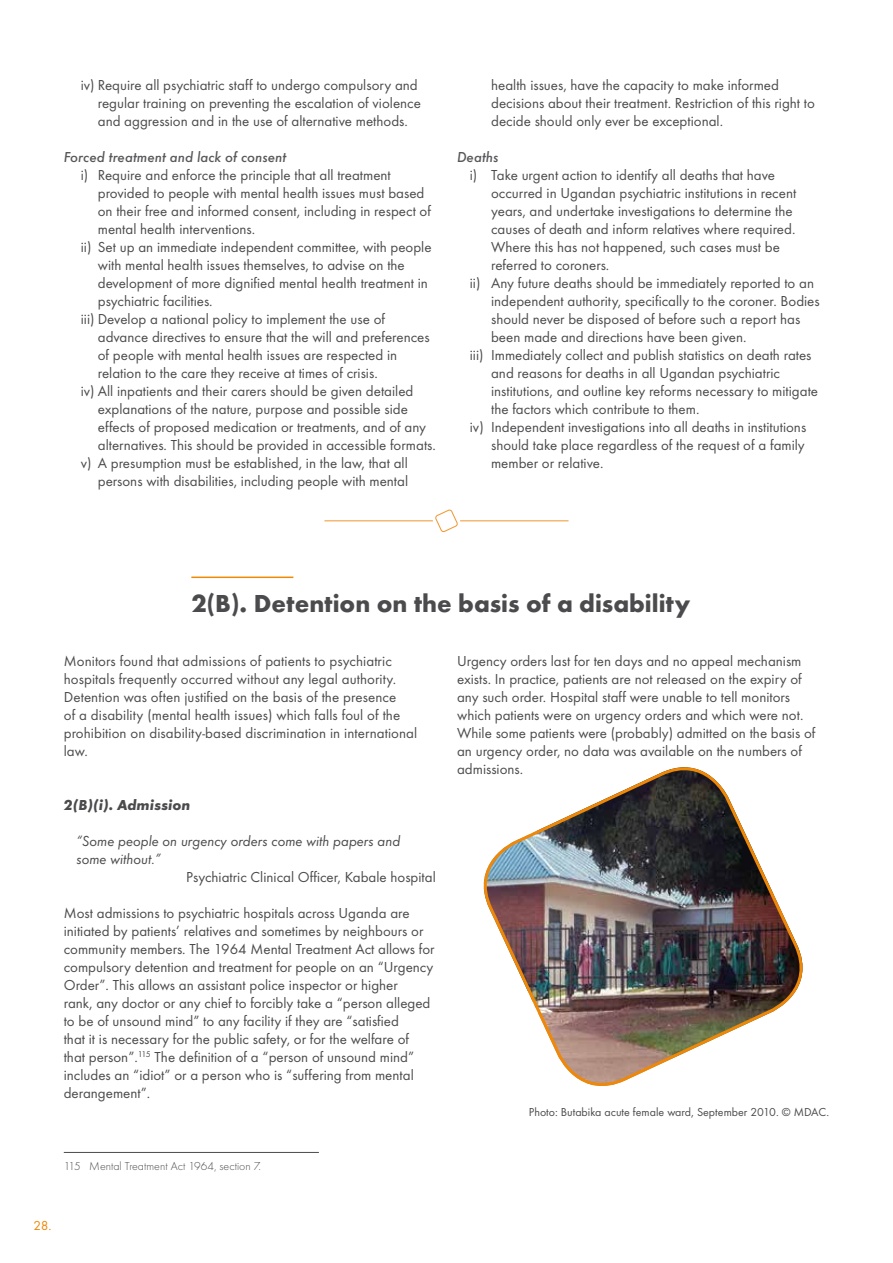
<style>
.page{position:relative;width:893px;height:1263px;background:#fff}
.page>*{position:absolute;margin:0;border:0;box-sizing:border-box;transform-origin:0 0}
.t1{font:700 25.5px "Futura TOT";color:#4b4b4d}
.t2{font:15px/18px "Futura TOT";color:#4b4b4d}
.t3{font:15px/18px "Futura TOT Book Obli";color:#4b4b4d}
.t4{font:15px "Futura TOT Medi Obli";color:#58585a}
.t5{font:15px "Futura TOT Bold Obli";color:#4b4b4d}
.t6{font:13.5px "Futura TOT";color:#ee8806}
.t7{font:12px "Futura TOT";color:#4b4b4d}
.t8{font:12px "Futura TOT Ligh";color:#4b4b4d}
</style>
<div class="page">
<hr style="left:191px;top:576px;width:102px;height:2px;background:#ee8806">
<svg style="left:324px;top:509px;width:245px;height:24px"></svg>
<hr style="left:64px;top:1152px;width:255px;height:1px;background:#4b4b4d">
<img style="left:483px;top:767px;width:320px;height:319px">
<p class="t2" style="left:98px;top:76px;width:325px;text-indent:-17px">iv) Require all psychiatric staff to undergo compulsory and regular training on preventing the escalation of violence and aggression and in the use of alternative methods.</p>
<p class="t4" style="left:64px;top:148px;width:224px">Forced treatment and lack of consent</p>
<p class="t2" style="left:81px;top:166px;width:311px">i) Require and enforce the principle that all treatment</p>
<p class="t2" style="left:98px;top:184px;width:328px">provided to people with mental health issues must based</p>
<p class="t2" style="left:98px;top:202px;width:335px">on their free and informed consent, including in respect of</p>
<p class="t2" style="left:98px;top:220px;width:159px">mental health interventions.</p>
<p class="t2" style="left:81px;top:238px;width:352px">ii) Set up an immediate independent committee, with people</p>
<p class="t2" style="left:98px;top:256px;width:308px">with mental health issues themselves, to advise on the</p>
<p class="t2" style="left:98px;top:274px;width:332px">development of more dignified mental health treatment in</p>
<p class="t2" style="left:98px;top:292px;width:116px">psychiatric facilities.</p>
<p class="t2" style="left:81px;top:310px;width:306px">iii) Develop a national policy to implement the use of</p>
<p class="t2" style="left:98px;top:328px;width:333px">advance directives to ensure that the will and preferences</p>
<p class="t2" style="left:98px;top:346px;width:301px">of people with mental health issues are respected in</p>
<p class="t2" style="left:98px;top:364px;width:281px">relation to the care they receive at times of crisis.</p>
<p class="t2" style="left:81px;top:382px;width:334px">iv) All inpatients and their carers should be given detailed</p>
<p class="t2" style="left:98px;top:400px;width:312px">explanations of the nature, purpose and possible side</p>
<p class="t2" style="left:98px;top:418px;width:330px">effects of proposed medication or treatments, and of any</p>
<p class="t2" style="left:98px;top:436px;width:340px">alternatives. This should be provided in accessible formats.</p>
<p class="t2" style="left:81px;top:454px;width:329px">v) A presumption must be established, in the law, that all</p>
<p class="t2" style="left:98px;top:472px;width:312px">persons with disabilities, including people with mental</p>
<p class="t2" style="left:491px;top:76px;width:325px">health issues, have the capacity to make informed decisions about their treatment. Restriction of this right to decide should only ever be exceptional.</p>
<p class="t4" style="left:457px;top:148px;width:43px">Deaths</p>
<p class="t2" style="left:470px;top:166px;width:307px">i) Take urgent action to identify all deaths that have</p>
<p class="t2" style="left:491px;top:184px;width:307px">occurred in Ugandan psychiatric institutions in recent</p>
<p class="t2" style="left:491px;top:202px;width:303px">years, and undertake investigations to determine the</p>
<p class="t2" style="left:491px;top:220px;width:306px">causes of death and inform relatives where required.</p>
<p class="t2" style="left:491px;top:238px;width:290px">Where this has not happened, such cases must be</p>
<p class="t2" style="left:491px;top:256px;width:120px">referred to coroners.</p>
<p class="t2" style="left:470px;top:274px;width:346px">ii) Any future deaths should be immediately reported to an</p>
<p class="t2" style="left:491px;top:292px;width:330px">independent authority, specifically to the coroner. Bodies</p>
<p class="t2" style="left:491px;top:310px;width:311px">should never be disposed of before such a report has</p>
<p class="t2" style="left:491px;top:328px;width:257px">been made and directions have been given.</p>
<p class="t2" style="left:470px;top:346px;width:343px">iii) Immediately collect and publish statistics on death rates</p>
<p class="t2" style="left:491px;top:364px;width:290px">and reasons for deaths in all Ugandan psychiatric</p>
<p class="t2" style="left:491px;top:382px;width:329px">institutions, and outline key reforms necessary to mitigate</p>
<p class="t2" style="left:491px;top:400px;width:210px">the factors which contribute to them.</p>
<p class="t2" style="left:470px;top:418px;width:338px">iv) Independent investigations into all deaths in institutions</p>
<p class="t2" style="left:491px;top:436px;width:315px">should take place regardless of the request of a family</p>
<p class="t2" style="left:491px;top:454px;width:114px">member or relative.</p>
<h1 class="t1" style="left:191px;top:588px;width:500px">2(B). Detention on the basis of a disability</h1>
<p class="t2" style="left:64px;top:652px;width:355px">Monitors found that admissions of patients to psychiatric hospitals frequently occurred without any legal authority.<br>Detention was often justified on the basis of the presence<br>of a disability (mental health issues) which falls foul of the prohibition on disability-based discrimination in international law.</p>
<p class="t2" style="left:457px;top:652px;width:360px">Urgency orders last for ten days and no appeal mechanism exists. In practice, patients are not released on the expiry of any such order. Hospital staff were unable to tell monitors which patients were on urgency orders and which were not.<br>While some patients were (probably) admitted on the basis of an urgency order, no data was available on the numbers of admissions.</p>
<p class="t5" style="left:64px;top:796px;width:128px">2(B)(i). Admission</p>
<p class="t3" style="left:77px;top:832px;width:325px">“Some people on urgency orders come with papers and some without.”</p>
<p class="t2" style="left:186px;top:868px;width:251px">Psychiatric Clinical Officer, Kabale hospital</p>
<p class="t2" style="left:64px;top:904px;width:372px">Most admissions to psychiatric hospitals across Uganda are initiated by patients’ relatives and sometimes by neighbours or community members. The 1964 Mental Treatment Act allows for compulsory detention and treatment for people on an “Urgency Order”. This allows an assistant police inspector or higher<br>rank, any doctor or any chief to forcibly take a “person alleged to be of unsound mind” to any facility if they are “satisfied<br>that it is necessary for the public safety, or for the welfare of<br>that person”.<sup>115</sup> The definition of a “person of unsound mind” includes an “idiot” or a person who is “suffering from mental derangement”.</p>
<p class="t8" style="left:64px;top:1159px;width:199px">115 Mental Treatment Act 1964, section 7.</p>
<p class="t7" style="left:529px;top:1105px;width:302px">Photo: Butabika acute female ward, September 2010. © MDAC.</p>
<p class="t6" style="left:33px;top:1218px;width:20px">28.</p>
</div>
